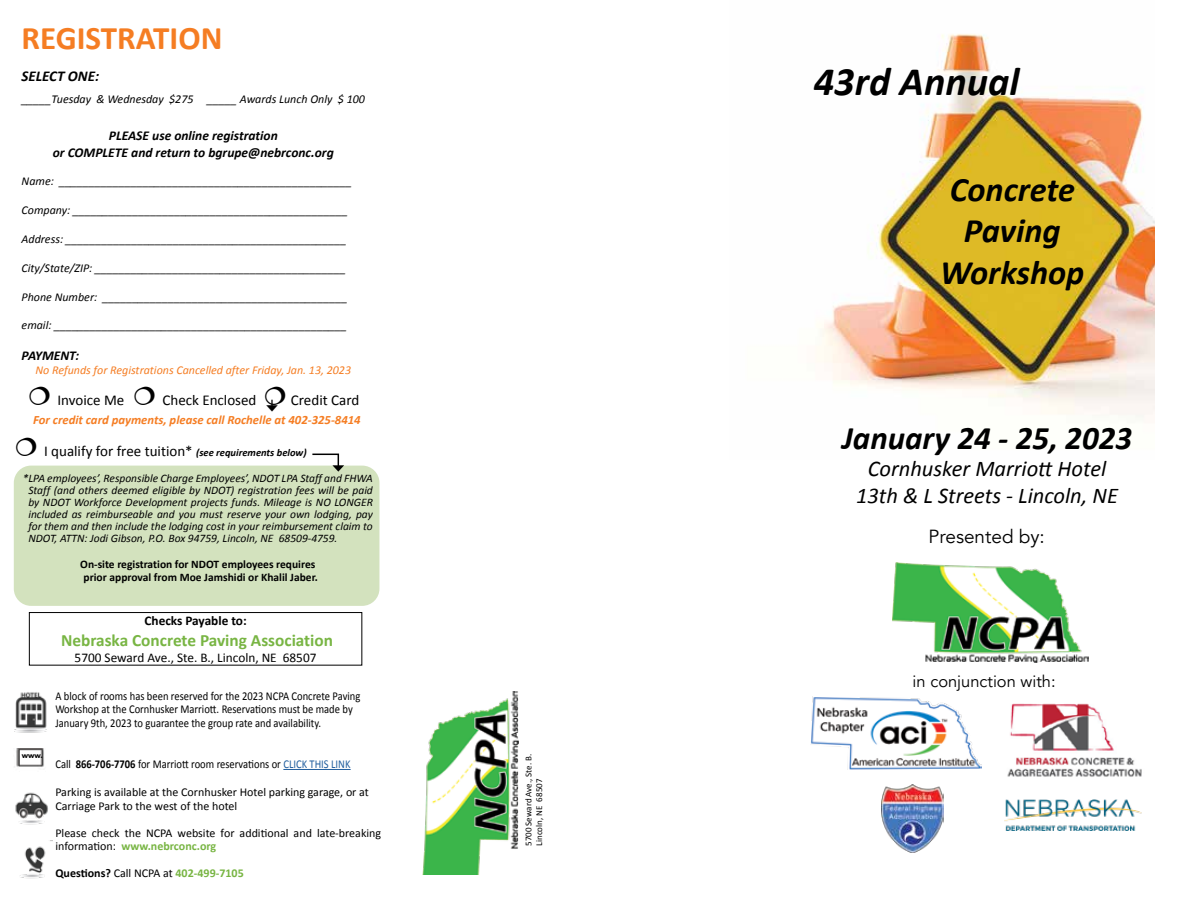
<style>
.page{position:relative;width:1188px;height:918px;background:#fff}
.page>*{position:absolute;margin:0;border:0;box-sizing:border-box;transform-origin:0 0}
.t1{font:italic 700 40.5px "Calibri";color:#000}
.t2{font:italic 700 34.35px/41.2px "Calibri";color:#000;text-align:center}
.t3{font:italic 700 33px "Calibri";color:#000}
.t4{font:700 33px "Calibri";color:#f57d23}
.t5{font:italic 22.5px/27px "Calibri";color:#000;text-align:center}
.t6{font:21px "Minion Pro";color:#000}
.t7{font:18.9px "Avenir";color:#000}
.t8{font:700 17.25px "Calibri";color:#78b543}
.t9{font:16.5px "Avenir";color:#000}
.t10{font:15px "Calibri";color:#000}
.t11{font:italic 700 15px "Calibri";color:#000}
.t12{font:italic 700 13.5px/16.2px "Calibri";color:#000;text-align:center}
.t13{font:13.35px "Calibri";color:#000}
.t14{font:700 13.35px "Calibri";color:#000}
.t15{font:italic 700 12.75px "Calibri";color:#f57d23}
.t16{font:italic 12px "Calibri";color:#000}
.t17{font:12px/13.5px "Calibri";color:#000;scale:.88 1}
.t18{font:12px/13.5px "Calibri";color:#000}
.t19{font:italic 12px "Calibri";color:#f57d23}
.t20{font:700 12px "Calibri";color:#78b543}
.t21{font:italic 11.55px/12px "Calibri";color:#000;text-align:justify}
.t22{font:700 11.55px/12.9px "Calibri";color:#000}
.t23{font:9px/10.8px "Calibri";color:#000}
.t24{font:900 7.65px "Avenir";color:#000}
.s1{font-weight:700;font-style:italic;font-size:10.5px}
.s2{font-weight:700}
.s3{color:#215e9e}
.s4{font-weight:700;color:#78b543}
.s5{color:#000}
.s6{font-weight:400;color:#000}
</style>
<div class="page">
<hr style="left:283px;top:769px;width:68px;height:1px;background:#215e9e">
<img style="left:14px;top:692px;width:33px;height:41px">
<img style="left:15px;top:792px;width:33px;height:33px">
<img style="left:20px;top:846px;width:26px;height:33px">
<img style="left:14px;top:748px;width:30px;height:19px">
<img style="left:816px;top:34px;width:338px;height:384px">
<img style="left:423px;top:692px;width:96px;height:183px">
<img style="left:811px;top:697px;width:170px;height:73px">
<img style="left:1005px;top:799px;width:136px;height:32px">
<img style="left:892px;top:563px;width:197px;height:99px">
<div style="left:29px;top:612px;width:333px;height:53px;border:1px solid #000"></div>
<div style="left:14px;top:466px;width:365px;height:140px;background:#d3e2be;border-radius:17px"></div>
<svg style="left:311px;top:453px;width:33px;height:19px"></svg>
<img style="left:881px;top:785px;width:63px;height:67px">
<img style="left:1007px;top:703px;width:135px;height:74px">
<h3 class="t4" style="left:22px;top:14px;width:202px">REGISTRATION</h3>
<p class="t11" style="left:22px;top:65px;width:79px">SELECT ONE:</p>
<p class="t16" style="left:22px;top:90px;width:345px">_____Tuesday &amp; Wednesday $275 _____ Awards Lunch Only $ 100</p>
<p class="t12" style="left:53px;top:127px;width:283px">PLEASE use online registration<br>or COMPLETE and return to bgrupe@nebrconc.org</p>
<p class="t16" style="left:22px;top:173px;width:332px">Name: _________________________________________________</p>
<p class="t16" style="left:22px;top:202px;width:328px">Company: ______________________________________________</p>
<p class="t16" style="left:22px;top:231px;width:327px">Address: _______________________________________________</p>
<p class="t16" style="left:22px;top:259px;width:326px">City/State/ZIP: __________________________________________</p>
<p class="t16" style="left:22px;top:288px;width:328px">Phone Number: _________________________________________</p>
<p class="t16" style="left:22px;top:317px;width:327px">email: _________________________________________________</p>
<p class="t12" style="left:22px;top:347px;width:59px">PAYMENT:</p>
<p class="t19" style="left:35px;top:362px;width:317px">No Refunds for Registrations Cancelled after Friday, Jan. 13, 2023</p>
<p class="t10" style="left:57px;top:390px;width:68px">Invoice Me</p>
<p class="t10" style="left:162px;top:390px;width:95px">Check Enclosed</p>
<p class="t10" style="left:291px;top:390px;width:70px">Credit Card</p>
<h3 class="t6" style="left:288px;top:399px;width:15px;rotate:90deg">→</h3>
<p class="t15" style="left:33px;top:411px;width:329px">For credit card payments, please call Rochelle at 402-325-8414</p>
<p class="t10" style="left:44px;top:441px;width:264px">I qualify for free tuition* <span class="s1">(see requirements below)</span></p>
<p class="t21" style="left:28px;top:472px;width:346px;text-indent:-6px">*LPA employees’, Responsible Charge Employees’, NDOT LPA Staff and FHWA Staff (and others deemed eligible by NDOT) registration fees will be paid by NDOT Workforce Development projects funds. Mileage is NO LONGER included as reimburseable and you must reserve your own lodging, pay for them and then include the lodging cost in your reimbursement claim to NDOT, ATTN: Jodi Gibson, P.O. Box 94759, Lincoln, NE 68509-4759.</p>
<p class="t22" style="left:80px;top:557px;width:239px">On-site registration for NDOT employees requires prior approval from Moe Jamshidi or Khalil Jaber.</p>
<p class="t24" style="left:22px;top:749px;width:22px">www.</p>
<p class="t14" style="left:145px;top:612px;width:104px">Checks Payable to:</p>
<h3 class="t8" style="left:61px;top:628px;width:274px">Nebraska Concrete Paving Association</h3>
<p class="t13" style="left:75px;top:648px;width:243px">5700 Seward Ave., Ste. B., Lincoln, NE 68507</p>
<p class="t17" style="left:55px;top:689px;width:348px">A block of rooms has been reserved for the 2023 NCPA Concrete Paving<br>Workshop at the Cornhusker Marriott. Reservations must be made by<br>January 9th, 2023 to guarantee the group rate and availability.</p>
<p class="t17" style="left:55px;top:757px;width:337px">Call <span class="s2">866-706-7706</span> for Marriott room reservations or <span class="s3">CLICK THIS LINK</span></p>
<p class="t18" style="left:55px;top:785px;width:315px">Parking is available at the Cornhusker Hotel parking garage, or at<br>Carriage Park to the west of the hotel</p>
<p class="t18" style="left:55px;top:825px;width:327px">Please check the NCPA website for additional and late-breaking information: <span class="s4">www.nebrconc.org</span></p>
<p class="t20" style="left:55px;top:865px;width:190px"><span class="s5">Questions?</span> <span class="s6">Call NCPA at</span> 402-499-7105</p>
<p class="t23" style="left:523px;top:846px;width:94px;rotate:-90deg">5700 Seward Ave., Ste. B.<br>Lincoln, NE 68507</p>
<h1 class="t1" style="left:814px;top:53px;width:207px">43rd Annual</h1>
<h2 class="t2" style="left:940px;top:168px;width:146px">Concrete<br>Paving<br>Workshop</h2>
<h3 class="t3" style="left:842px;top:415px;width:292px">January 24 - 25, 2023</h3>
<h3 class="t5" style="left:856px;top:454px;width:263px">Cornhusker Marriott Hotel<br>13th &amp; L Streets - Lincoln, NE</h3>
<h3 class="t7" style="left:929px;top:525px;width:118px">Presented by:</h3>
<h3 class="t9" style="left:913px;top:672px;width:144px">in conjunction with:</h3>
</div>
